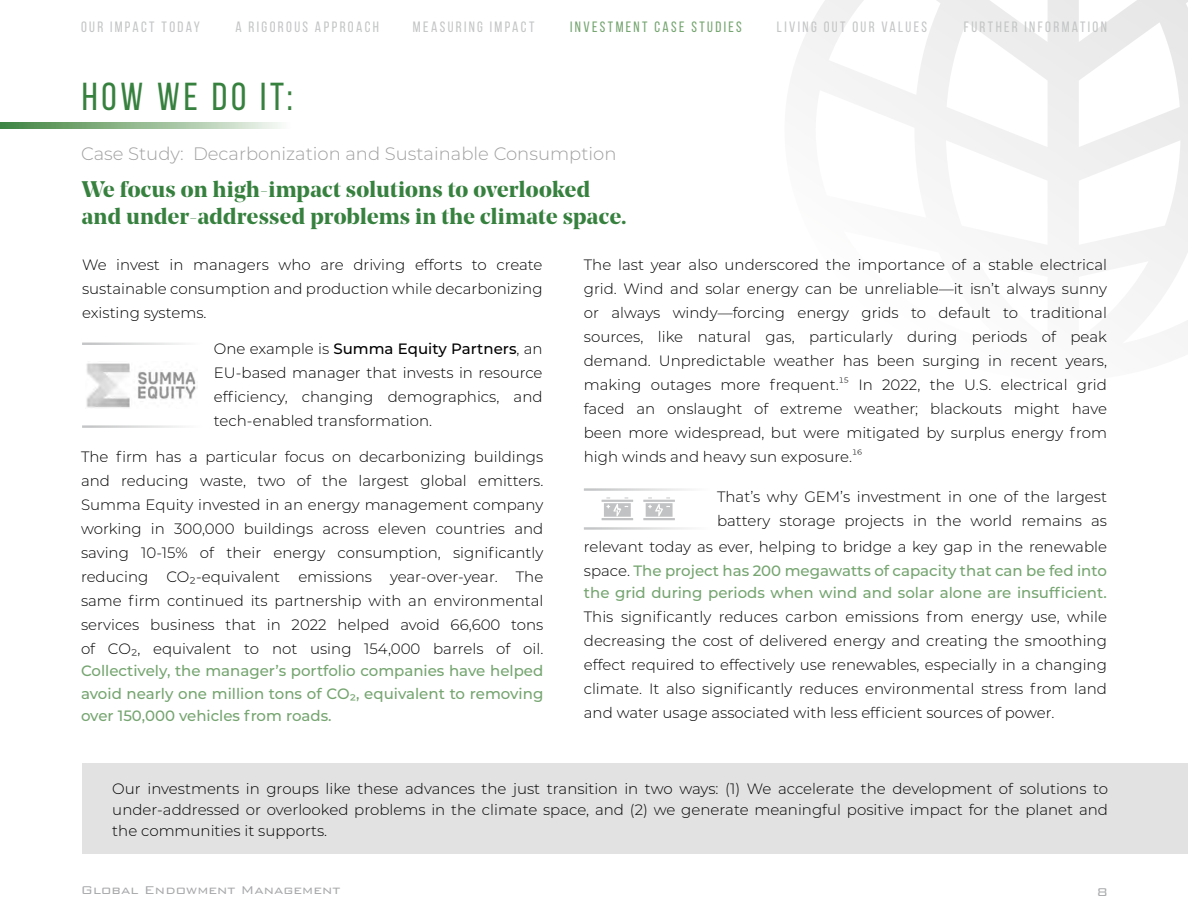
<style>
.page{position:relative;width:1188px;height:918px;background:#fff}
.page>*{position:absolute;margin:0;border:0;box-sizing:border-box;transform-origin:0 0}
.t1{font:39px "Bebas Neue";letter-spacing:.1em;color:#37813f}
.t2{font:700 22.5px/27px "Noe Display";letter-spacing:.015em;color:#37813f}
.t3{font:300 18px "Montserrat";color:#a0a0a0}
.t4{font:300 15px/24px "Montserrat";color:#000;text-align:justify}
.t5{font:500 15px/22.5px "Montserrat";color:#75a570;text-align:justify}
.t6{font:15px "Bebas Neue";letter-spacing:.155em;color:#c4c5c6}
.t7{font:300 15px "Bank Gothic BT";color:#a7a8aa}
.t8{font:15px "Bebas Neue";letter-spacing:.155em;color:#75a570}
.s1{font-weight:500}
.s2{font-weight:500;color:#75a570}
</style>
<div class="page">
<div style="left:82px;top:764px;width:1106px;height:90px;background:#e2e2e3"></div>
<svg style="left:796px;top:0;width:392px;height:326px"></svg>
<img style="left:0;top:122px;width:280px;height:7px">
<img style="left:86px;top:363px;width:112px;height:45px">
<svg style="left:602px;top:497px;width:31px;height:23px"></svg>
<svg style="left:643px;top:497px;width:32px;height:23px"></svg>
<p class="t6" style="left:81px;top:18px;width:120px">OUR IMPACT TODAY</p>
<p class="t6" style="left:236px;top:18px;width:145px">A RIGOROUS APPROACH</p>
<p class="t6" style="left:413px;top:18px;width:123px">MEASURING IMPACT</p>
<p class="t8" style="left:570px;top:18px;width:173px">INVESTMENT CASE STUDIES</p>
<p class="t6" style="left:777px;top:18px;width:152px">LIVING OUT OUR VALUES</p>
<p class="t6" style="left:964px;top:18px;width:145px">FURTHER INFORMATION</p>
<h1 class="t1" style="left:82px;top:76px;width:213px">HOW WE DO IT:</h1>
<p class="t3" style="left:81px;top:141px;width:537px">Case Study: Decarbonization and Sustainable Consumption</p>
<h2 class="t2" style="left:82px;top:175px;width:546px">We focus on high-impact solutions to overlooked and under-addressed problems in the climate space.</h2>
<p class="t4" style="left:82px;top:253px;width:462px">We invest in managers who are driving efforts to create sustainable consumption and production while decarbonizing existing systems.</p>
<p class="t4" style="left:584px;top:253px;width:525px">The last year also underscored the importance of a stable electrical grid. Wind and solar energy can be unreliable—it isn’t always sunny or always windy—forcing energy grids to default to traditional sources, like natural gas, particularly during periods of peak demand. Unpredictable weather has been surging in recent years, making outages more frequent.<sup>15</sup> In 2022, the U.S. electrical grid faced an onslaught of extreme weather; blackouts might have been more widespread, but were mitigated by surplus energy from high winds and heavy sun exposure.<sup>16</sup></p>
<p class="t4" style="left:214px;top:336px;width:330px">One example is <span class="s1">Summa Equity Partners</span>, an EU-based manager that invests in resource efficiency, changing demographics, and tech-enabled transformation.</p>
<p class="t4" style="left:81px;top:444px;width:464px">The firm has a particular focus on decarbonizing buildings and reducing waste, two of the largest global emitters.<br>Summa Equity invested in an energy management company working in 300,000 buildings across eleven countries and saving 10-15% of their energy consumption, significantly reducing CO2-equivalent emissions year-over-year. The same firm continued its partnership with an environmental services business that in 2022 helped avoid 66,600 tons of CO2, equivalent to not using 154,000 barrels of oil.</p>
<p class="t5" style="left:81px;top:659px;width:464px">Collectively, the manager’s portfolio companies have helped avoid nearly one million tons of CO2, equivalent to removing over 150,000 vehicles from roads.</p>
<p class="t4" style="left:717px;top:484px;width:391px">That’s why GEM’s investment in one of the largest battery storage projects in the world remains as</p>
<p class="t4" style="left:584px;top:534px;width:525px">relevant today as ever, helping to bridge a key gap in the renewable space. <span class="s2">The project has 200 megawatts of capacity that can be fed into</span></p>
<p class="t5" style="left:584px;top:581px;width:525px">the grid during periods when wind and solar alone are insufficient.</p>
<p class="t4" style="left:584px;top:605px;width:525px">This significantly reduces carbon emissions from energy use, while decreasing the cost of delivered energy and creating the smoothing effect required to effectively use renewables, especially in a changing climate. It also significantly reduces environmental stress from land and water usage associated with less efficient sources of power.</p>
<p class="t4" style="left:112px;top:777px;width:997px;line-height:21px">Our investments in groups like these advances the just transition in two ways: (1) We accelerate the development of solutions to under-addressed or overlooked problems in the climate space, and (2) we generate meaningful positive impact for the planet and the communities it supports.</p>
<p class="t7" style="left:81px;top:881px;width:261px">Global Endowment Management</p>
<p class="t7" style="left:1097px;top:884px;width:13px">8</p>
</div>
